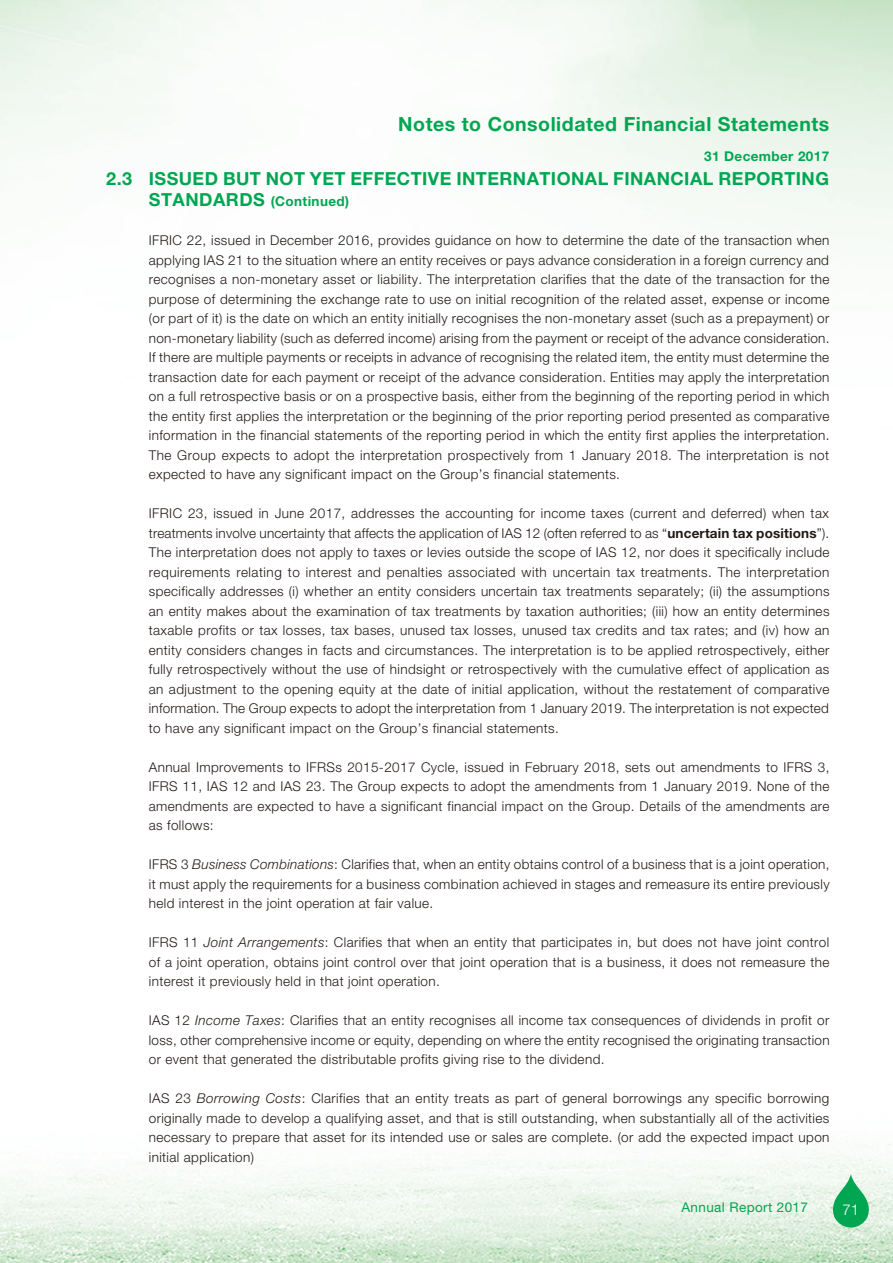
<style>
.page{position:relative;width:893px;height:1263px;background:#fff}
.page>*{position:absolute;margin:0;border:0;box-sizing:border-box;transform-origin:0 0}
.t1{font:700 19.5px "Helvetica Neue LT Std";letter-spacing:.03em;color:#00a652}
._01_Heading_1{font:700 18px "Helvetica Neue LT Std";letter-spacing:.025em;color:#00a652}
.t2{font:300 15px "Helvetica Neue LT Std";color:#fff}
._00_Body_text{font:300 13.5px/19.5px "Helvetica Neue LT Std";letter-spacing:.03em;color:#231916;text-align:justify}
._01_Heading_1-2{font:700 13.5px "Helvetica Neue LT Std";letter-spacing:.03em;color:#00a652}
.t3{font:13.5px "Helvetica Neue LT Std";letter-spacing:.03em;color:#00a652}
.s1{font-size:18px}
.s2{font-weight:700}
.s3{font-style:italic}
</style>
<div class="page">
<img style="left:0;top:0;width:893px;height:1263px">
<svg style="left:833px;top:1175px;width:36px;height:52px;background:#53c288"></svg>
<h1 class="t1" style="left:398px;top:112px;width:433px">Notes to Consolidated Financial Statements</h1>
<p class="_01_Heading_1-2" style="left:704px;top:148px;width:126px">31 December 2017</p>
<p class="_01_Heading_1" style="left:106px;top:167px;width:724px">2.3 ISSUED BUT NOT YET EFFECTIVE INTERNATIONAL FINANCIAL REPORTING</p>
<p class="_01_Heading_1-2" style="left:149px;top:193px;width:202px"><span class="s1">STANDARDS</span> (Continued)</p>
<p class="_00_Body_text" style="left:149px;top:230px;width:682px">IFRIC 22, issued in December 2016, provides guidance on how to determine the date of the transaction when applying IAS 21 to the situation where an entity receives or pays advance consideration in a foreign currency and recognises a non-monetary asset or liability. The interpretation clarifies that the date of the transaction for the purpose of determining the exchange rate to use on initial recognition of the related asset, expense or income (or part of it) is the date on which an entity initially recognises the non-monetary asset (such as a prepayment) or non-monetary liability (such as deferred income) arising from the payment or receipt of the advance consideration.<br>If there are multiple payments or receipts in advance of recognising the related item, the entity must determine the transaction date for each payment or receipt of the advance consideration. Entities may apply the interpretation on a full retrospective basis or on a prospective basis, either from the beginning of the reporting period in which the entity first applies the interpretation or the beginning of the prior reporting period presented as comparative information in the financial statements of the reporting period in which the entity first applies the interpretation.<br>The Group expects to adopt the interpretation prospectively from 1 January 2018. The interpretation is not expected to have any significant impact on the Group’s financial statements.</p>
<p class="_00_Body_text" style="left:149px;top:503px;width:682px">IFRIC 23, issued in June 2017, addresses the accounting for income taxes (current and deferred) when tax treatments involve uncertainty that affects the application of IAS 12 (often referred to as “<span class="s2">uncertain tax positions</span>”).<br>The interpretation does not apply to taxes or levies outside the scope of IAS 12, nor does it specifically include requirements relating to interest and penalties associated with uncertain tax treatments. The interpretation specifically addresses (i) whether an entity considers uncertain tax treatments separately; (ii) the assumptions an entity makes about the examination of tax treatments by taxation authorities; (iii) how an entity determines taxable profits or tax losses, tax bases, unused tax losses, unused tax credits and tax rates; and (iv) how an entity considers changes in facts and circumstances. The interpretation is to be applied retrospectively, either fully retrospectively without the use of hindsight or retrospectively with the cumulative effect of application as an adjustment to the opening equity at the date of initial application, without the restatement of comparative information. The Group expects to adopt the interpretation from 1 January 2019. The interpretation is not expected to have any significant impact on the Group’s financial statements.</p>
<p class="_00_Body_text" style="left:149px;top:757px;width:682px">Annual Improvements to IFRSs 2015-2017 Cycle, issued in February 2018, sets out amendments to IFRS 3, IFRS 11, IAS 12 and IAS 23. The Group expects to adopt the amendments from 1 January 2019. None of the amendments are expected to have a significant financial impact on the Group. Details of the amendments are as follows:</p>
<p class="_00_Body_text" style="left:149px;top:854px;width:682px">IFRS 3 <span class="s3">Business Combinations</span>: Clarifies that, when an entity obtains control of a business that is a joint operation, it must apply the requirements for a business combination achieved in stages and remeasure its entire previously held interest in the joint operation at fair value.</p>
<p class="_00_Body_text" style="left:149px;top:932px;width:682px">IFRS 11 <span class="s3">Joint Arrangements</span>: Clarifies that when an entity that participates in, but does not have joint control of a joint operation, obtains joint control over that joint operation that is a business, it does not remeasure the interest it previously held in that joint operation.</p>
<p class="_00_Body_text" style="left:149px;top:1010px;width:682px">IAS 12 <span class="s3">Income Taxes</span>: Clarifies that an entity recognises all income tax consequences of dividends in profit or loss, other comprehensive income or equity, depending on where the entity recognised the originating transaction or event that generated the distributable profits giving rise to the dividend.</p>
<p class="_00_Body_text" style="left:149px;top:1088px;width:682px">IAS 23 <span class="s3">Borrowing Costs</span>: Clarifies that an entity treats as part of general borrowings any specific borrowing originally made to develop a qualifying asset, and that is still outstanding, when substantially all of the activities necessary to prepare that asset for its intended use or sales are complete. (or add the expected impact upon initial application)</p>
<p class="t3" style="left:681px;top:1199px;width:128px">Annual Report 2017</p>
<p class="t2" style="left:842px;top:1200px;width:18px">71</p>
</div>
